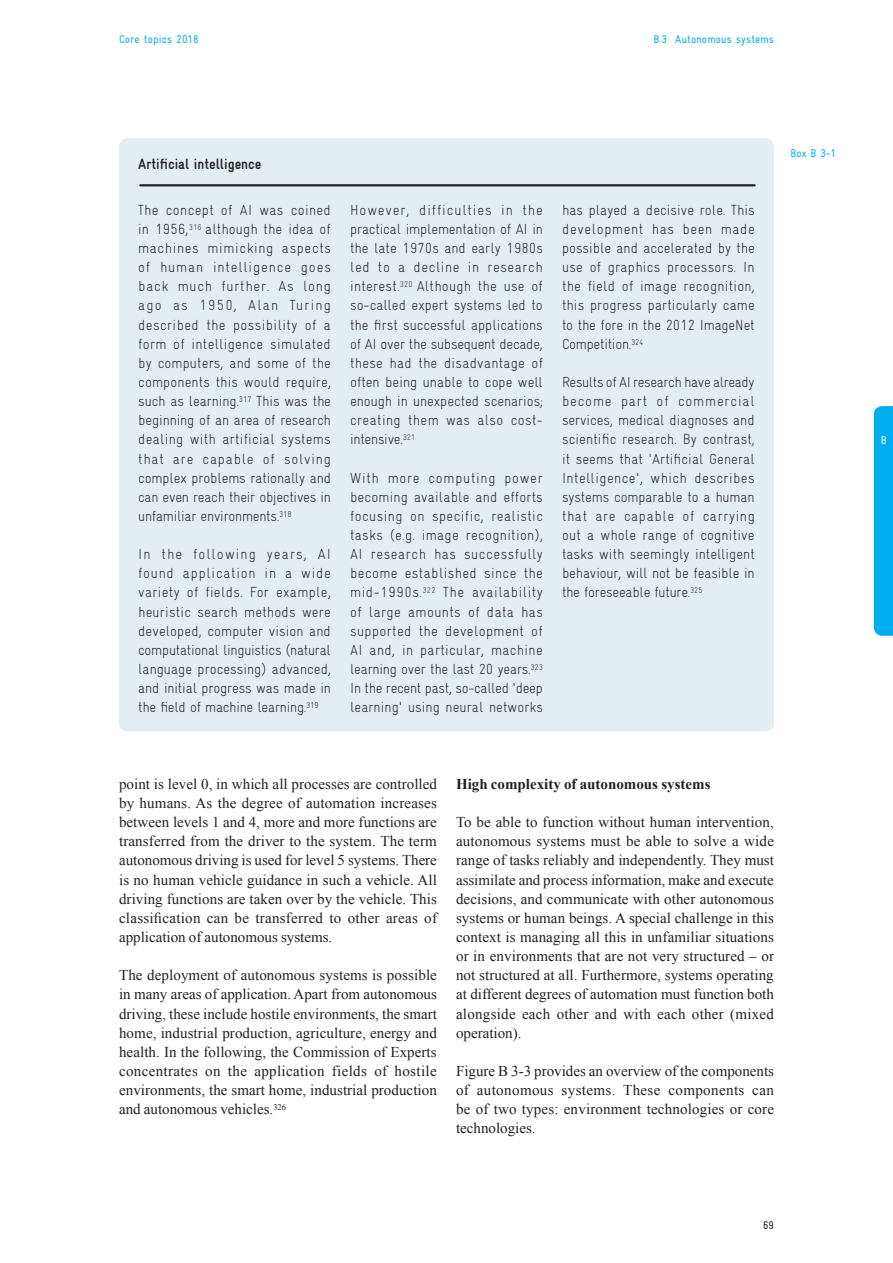
<style>
.page{position:relative;width:893px;height:1263px;background:#fff}
.page>*{position:absolute;margin:0;border:0;box-sizing:border-box;transform-origin:0 0}
.t1{font:15px/19.2px "Times New Roman";letter-spacing:.005em;color:#231f20;text-align:justify}
.t2{font:700 15px "Times New Roman";color:#231f20}
.t3{font:700 condensed 15px "Gravur";color:#231f20}
.t4{font:300 condensed 14.7px/19.2px "Gravur";letter-spacing:-.01em;color:#231f20;text-align:justify}
.t5{font:condensed 11.25px "Gravur";letter-spacing:.02em;color:#00aeef}
.t6{font:condensed 11.25px "Gravur";color:#231f20}
.t7{font:condensed 11.25px "Gravur";color:#fff}
</style>
<div class="page">
<div style="left:874px;top:406px;width:19px;height:230px;background:#00aeef"></div>
<div style="left:119px;top:138px;width:655px;height:593px;background:#e4edf2;border-radius:9px"></div>
<hr style="left:140px;top:184px;width:615px;height:2px;background:#231f20">
<p class="t5" style="left:119px;top:33px;width:81px">Core topics 2018</p>
<p class="t5" style="left:653px;top:33px;width:122px">B 3 Autonomous systems</p>
<p class="t3" style="left:138px;top:156px;width:125px">Artificial intelligence</p>
<p class="t4" style="left:138px;top:200px;width:194px">The concept of AI was coined in 1956,<sup>316</sup> although the idea of machines mimicking aspects of human intelligence goes back much further. As long ago as 1950, Alan Turing described the possibility of a form of intelligence simulated by computers, and some of the components this would require, such as learning.<sup>317</sup> This was the beginning of an area of research dealing with artificial systems that are capable of solving complex problems rationally and can even reach their objectives in unfamiliar environments.<sup>318</sup></p>
<p class="t4" style="left:138px;top:545px;width:194px">In the following years, AI found application in a wide variety of fields. For example, heuristic search methods were developed, computer vision and computational linguistics (natural language processing) advanced, and initial progress was made in the field of machine learning.<sup>319</sup></p>
<p class="t4" style="left:350px;top:200px;width:194px">However, difficulties in the practical implementation of AI in the late 1970s and early 1980s led to a decline in research interest.<sup>320</sup> Although the use of so-called expert systems led to the first successful applications of AI over the subsequent decade, these had the disadvantage of often being unable to cope well enough in unexpected scenarios; creating them was also cost&shy;intensive.<sup>321</sup></p>
<p class="t4" style="left:350px;top:468px;width:194px">With more computing power becoming available and efforts focusing on specific, realistic tasks (e.g. image recognition), AI research has successfully become established since the mid-1990s.<sup>322</sup> The availability of large amounts of data has supported the development of AI and, in particular, machine learning over the last 20 years.<sup>323<br></sup>In the recent past, so-called 'deep learning' using neural networks</p>
<p class="t4" style="left:562px;top:200px;width:194px">has played a decisive role. This development has been made possible and accelerated by the use of graphics processors. In the field of image recognition, this progress particularly came to the fore in the 2012 ImageNet Competition.<sup>324</sup></p>
<p class="t4" style="left:562px;top:372px;width:194px">Results of AI research have already become part of commercial services, medical diagnoses and scientific research. By contrast, it seems that 'Artificial General Intelligence', which describes systems comparable to a human that are capable of carrying out a whole range of cognitive tasks with seemingly intelligent behaviour, will not be feasible in the foreseeable future.<sup>325</sup></p>
<p class="t5" style="left:791px;top:147px;width:47px">Box B 3-1</p>
<p class="t1" style="left:119px;top:774px;width:319px">point is level 0, in which all processes are controlled by humans. As the degree of automation increases between levels 1 and 4, more and more functions are transferred from the driver to the system. The term autonomous driving is used for level 5 systems. There is no human vehicle guidance in such a vehicle. All driving functions are taken over by the vehicle. This classification can be transferred to other areas of application of autonomous systems.</p>
<p class="t1" style="left:119px;top:965px;width:319px">The deployment of autonomous systems is possible in many areas of application. Apart from autonomous driving, these include hostile environments, the smart home, industrial production, agriculture, energy and health. In the following, the Commission of Experts concentrates on the application fields of hostile environments, the smart home, industrial production and autonomous vehicles.<sup>326</sup></p>
<p class="t2" style="left:456px;top:773px;width:256px">High complexity of autonomous systems</p>
<p class="t1" style="left:456px;top:812px;width:319px">To be able to function without human intervention, autonomous systems must be able to solve a wide range of tasks reliably and independently. They must assimilate and process information, make and execute decisions, and communicate with other autonomous systems or human beings. A special challenge in this context is managing all this in unfamiliar situations or in environments that are not very structured – or not structured at all. Furthermore, systems operating at different degrees of automation must function both alongside each other and with each other (mixed operation).</p>
<p class="t1" style="left:456px;top:1061px;width:320px">Figure B 3-3 provides an overview of the components of autonomous systems. These components can be of two types: environment technologies or core technologies.</p>
<p class="t6" style="left:763px;top:1219px;width:12px">69</p>
<p class="t7" style="left:881px;top:434px;width:7px">B</p>
</div>
